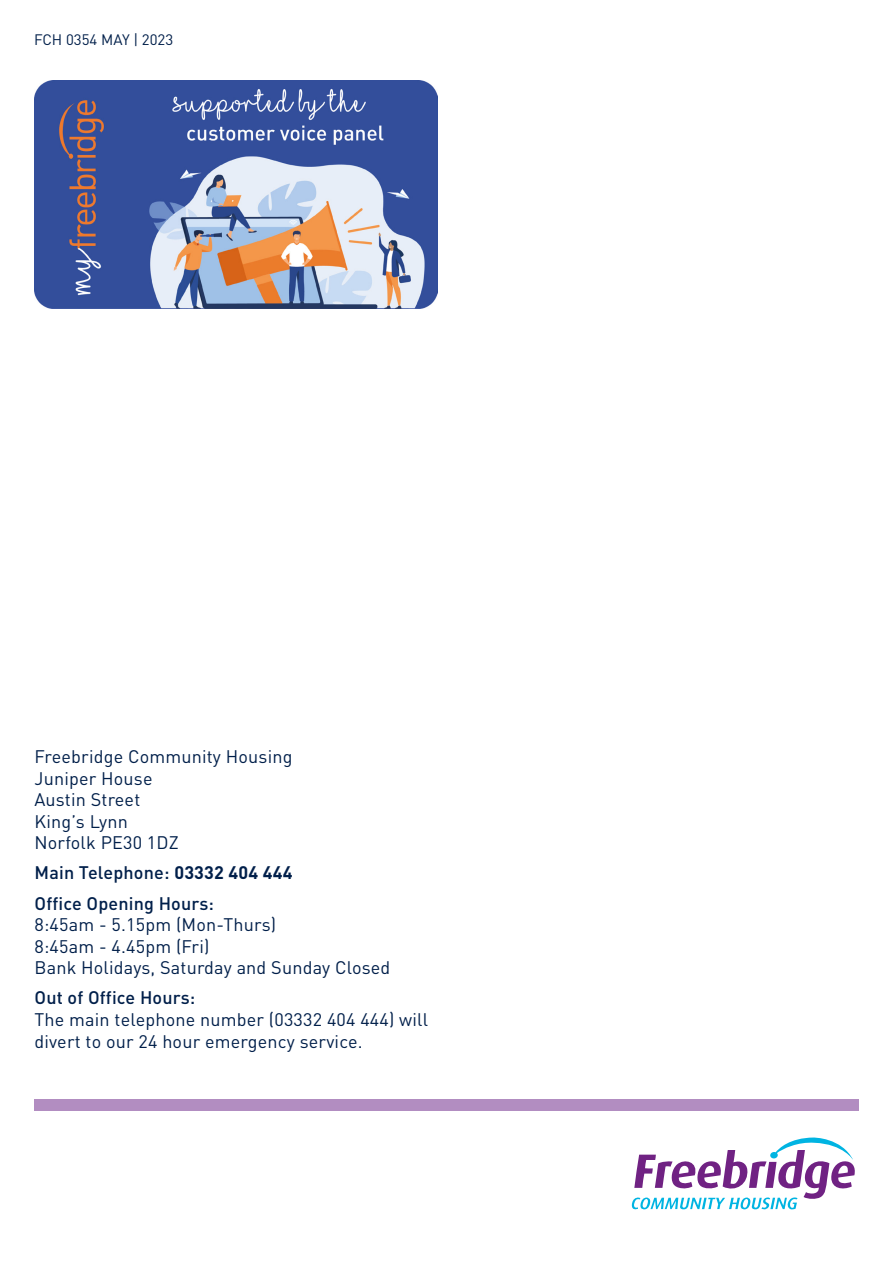
<style>
.page{position:relative;width:893px;height:1263px;background:#fff}
.page>*{position:absolute;margin:0;border:0;box-sizing:border-box;transform-origin:0 0}
.t1{font:18px/21.6px "DINOT";letter-spacing:.01em;color:#001f4a}
.t2{font:500 18px/30.2px "DINOT";letter-spacing:.01em;color:#001f4a}
.t3{font:15px "DINOT";color:#001f4a}
.s1{font-weight:700}
</style>
<div class="page">
<svg style="left:632px;top:1137px;width:223px;height:72px"></svg>
<div style="left:34px;top:1099px;width:825px;height:11px;background:#b28dc1"></div>
<img style="left:35px;top:81px;width:402px;height:227px">
<p class="t3" style="left:34px;top:29px;width:141px">FCH 0354 MAY | 2023</p>
<p class="t1" style="left:35px;top:744px;width:259px">Freebridge Community Housing<br>Juniper House<br>Austin Street<br>King’s Lynn<br>Norfolk PE30 1DZ</p>
<p class="t2" style="left:35px;top:857px;width:259px">Main Telephone: <span class="s1">03332 404 444<br></span>Office Opening Hours:</p>
<p class="t1" style="left:35px;top:913px;width:357px">8:45am - 5.15pm (Mon-Thurs)<br>8:45am - 4.45pm (Fri)<br>Bank Holidays, Saturday and Sunday Closed</p>
<p class="t2" style="left:35px;top:982px;width:162px">Out of Office Hours:</p>
<p class="t1" style="left:35px;top:1007px;width:395px">The main telephone number (03332 404 444) will divert to our 24 hour emergency service.</p>
</div>
